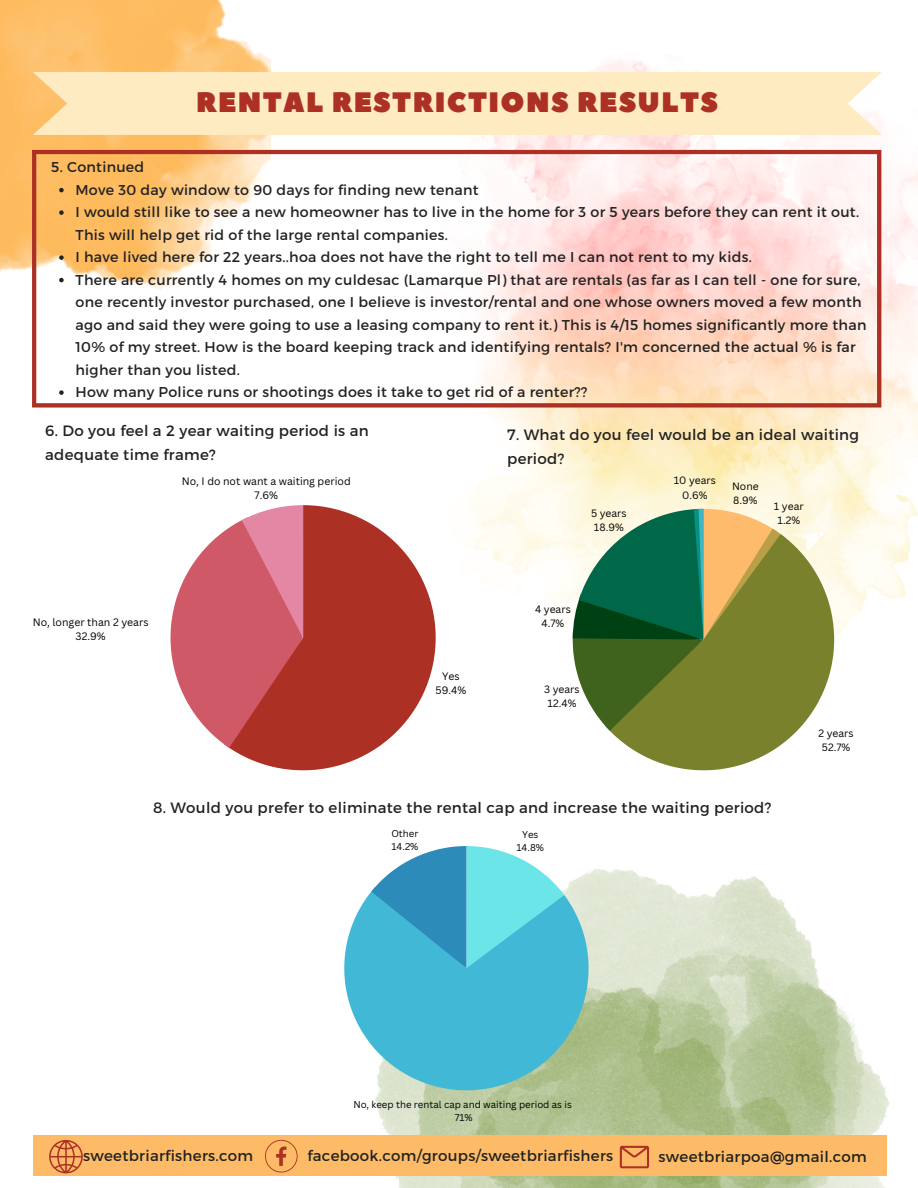
<style>
.page{position:relative;width:918px;height:1188px;background:#fff}
.page>*{position:absolute;margin:0;border:0;box-sizing:border-box;transform-origin:0 0}
.t1{font:28.05px "Peace Sans";letter-spacing:.05em;color:#ad3024}
.t2{font:15px/23.7px "Montserrat";letter-spacing:.02em;color:#222}
.t3{font:14.25px/22.5px "Montserrat";letter-spacing:.02em;color:#222}
.t4{font:10.5px/14.2px "Canva Sans";color:#000;text-align:center}
.t5{font:10.35px/14.1px "Canva Sans";color:#000;text-align:center}
.t6{font:9.6px/13.2px "Canva Sans";color:#000;text-align:center}
</style>
<div class="page">
<img style="left:374px;top:868px;width:516px;height:320px">
<div style="left:33px;top:1135px;width:853px;height:40px;background:#febb67"></div>
<svg style="left:265px;top:1140px;width:33px;height:33px"></svg>
<svg style="left:620px;top:1146px;width:29px;height:22px"></svg>
<svg style="left:49px;top:1140px;width:34px;height:34px"></svg>
<img style="left:348px;top:60px;width:570px;height:587px">
<img style="left:0;top:0;width:270px;height:272px">
<div style="left:33px;top:72px;width:849px;height:63px;background:#feebc2"></div>
<svg style="left:32px;top:150px;width:849px;height:258px"></svg>
<svg style="left:59px;top:188px;width:5px;height:4px"></svg>
<svg style="left:59px;top:210px;width:5px;height:5px"></svg>
<svg style="left:59px;top:255px;width:5px;height:5px"></svg>
<svg style="left:59px;top:278px;width:5px;height:4px"></svg>
<svg style="left:59px;top:390px;width:5px;height:5px"></svg>
<svg style="left:229px;top:505px;width:207px;height:265px;fill:#ad3024"></svg>
<svg style="left:171px;top:505px;width:133px;height:243px"></svg>
<svg style="left:610px;top:534px;width:224px;height:236px;fill:#79812d"></svg>
<svg style="left:573px;top:509px;width:213px;height:222px;background:#6c884d"></svg>
<svg style="left:344px;top:887px;width:245px;height:203px;background:#64c1d1"></svg>
<svg style="left:371px;top:846px;width:197px;height:122px;background:#5fc1d8"></svg>
<p class="t3" style="left:51px;top:155px;width:95px">5. Continued</p>
<h1 class="t1" style="left:196px;top:83px;width:523px">RENTAL RESTRICTIONS RESULTS</h1>
<p class="t3" style="left:76px;top:178px;width:793px">Move 30 day window to 90 days for finding new tenant<br>I would still like to see a new homeowner has to live in the home for 3 or 5 years before they can rent it out.<br>This will help get rid of the large rental companies.<br>I have lived here for 22 years..hoa does not have the right to tell me I can not rent to my kids.<br>There are currently 4 homes on my culdesac (Lamarque Pl) that are rentals (as far as I can tell - one for sure, one recently investor purchased, one I believe is investor/rental and one whose owners moved a few month ago and said they were going to use a leasing company to rent it.) This is 4/15 homes significantly more than 10% of my street. How is the board keeping track and identifying rentals? I'm concerned the actual % is far higher than you listed.<br>How many Police runs or shootings does it take to get rid of a renter??</p>
<p class="t2" style="left:45px;top:418px;width:325px">6. Do you feel a 2 year waiting period is an adequate time frame?</p>
<p class="t4" style="left:182px;top:473px;width:170px">No, I do not want a waiting period<br>7.6%</p>
<p class="t4" style="left:33px;top:615px;width:117px">No, longer than 2 years<br>32.9%</p>
<p class="t4" style="left:436px;top:669px;width:32px">Yes<br>59.4%</p>
<p class="t2" style="left:507px;top:422px;width:353px">7. What do you feel would be an ideal waiting period?</p>
<p class="t5" style="left:591px;top:506px;width:37px;text-align:left">5 years<br>18.9%</p>
<p class="t5" style="left:535px;top:602px;width:37px">4 years<br>4.7%</p>
<p class="t5" style="left:544px;top:682px;width:37px">3 years<br>12.4%</p>
<p class="t5" style="left:674px;top:473px;width:44px">10 years<br>0.6%</p>
<p class="t5" style="left:732px;top:479px;width:28px;text-align:left">None<br>8.9%</p>
<p class="t5" style="left:774px;top:499px;width:31px">1 year<br>1.2%</p>
<p class="t5" style="left:818px;top:726px;width:37px">2 years<br>52.7%</p>
<p class="t2" style="left:153px;top:795px;width:620px">8. Would you prefer to eliminate the rental cap and increase the waiting period?</p>
<p class="t6" style="left:391px;top:827px;width:29px;text-align:left">Other<br>14.2%</p>
<p class="t6" style="left:516px;top:828px;width:29px">Yes<br>14.8%</p>
<p class="t6" style="left:353px;top:1097px;width:220px">No, keep the rental cap and waiting period as is<br>71%</p>
<p class="t2" style="left:83px;top:1143px;width:172px">sweetbriarfishers.com</p>
<p class="t2" style="left:307px;top:1143px;width:307px">facebook.com/groups/sweetbriarfishers</p>
<p class="t2" style="left:659px;top:1144px;width:210px">sweetbriarpoa@gmail.com</p>
</div>
